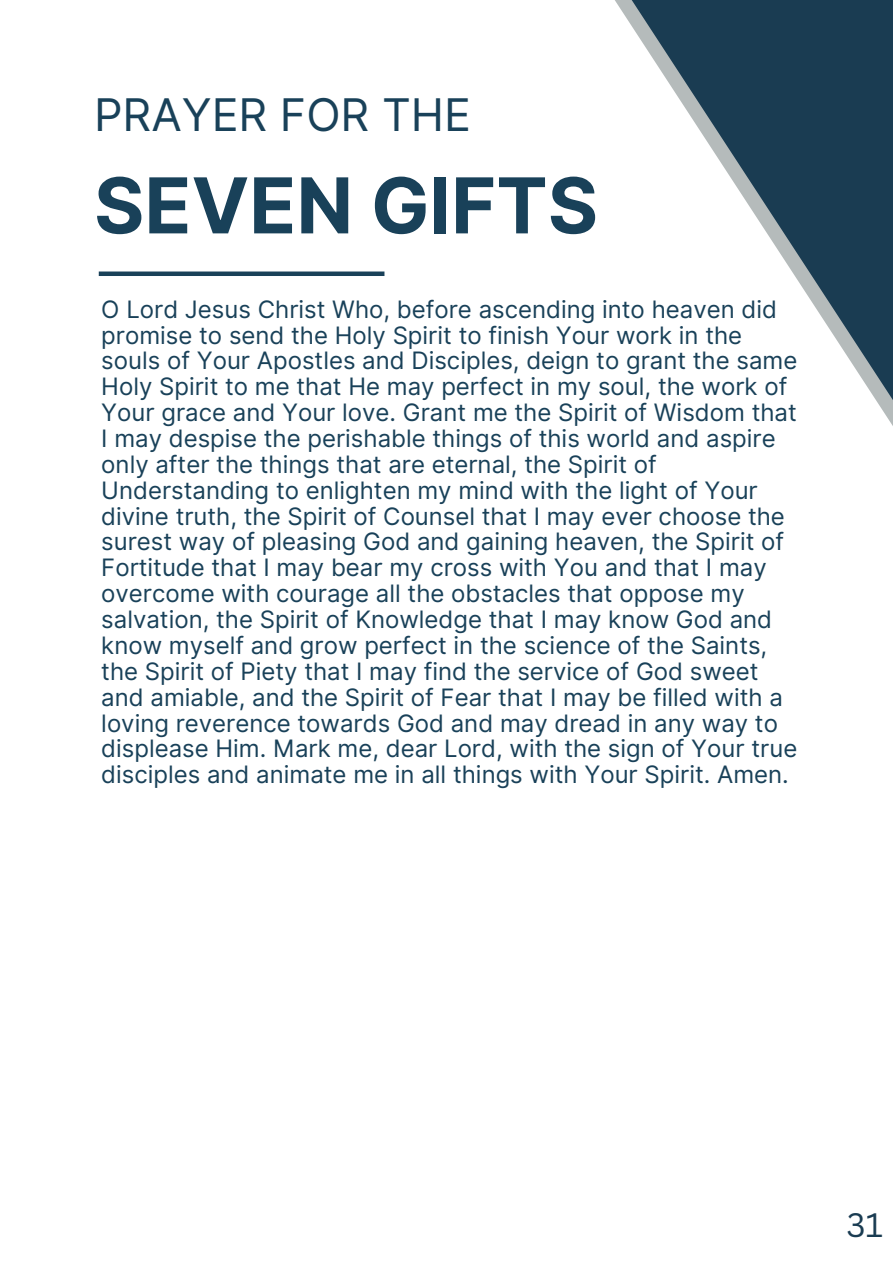
<style>
.page{position:relative;width:893px;height:1264px;background:#fff}
.page>*{position:absolute;margin:0;border:0;box-sizing:border-box;transform-origin:0 0}
.t1{font:700 76.95px "Inter";color:#194159}
.t2{font:45px "Inter";color:#194159}
.t3{font:33px "Canva Sans";color:#1a3c52}
.t4{font:24px/25.8px "Inter";color:#194159}
</style>
<div class="page">
<div style="left:99px;top:271px;width:285px;height:5px;background:#194159"></div>
<svg style="left:615px;top:0;width:277px;height:425px"></svg>
<p class="t2" style="left:94px;top:88px;width:378px">PRAYER FOR THE</p>
<p class="t1" style="left:94px;top:159px;width:505px">SEVEN GIFTS</p>
<p class="t4" style="left:101px;top:296px;width:697px">O Lord Jesus Christ Who, before ascending into heaven did promise to send the Holy Spirit to finish Your work in the souls of Your Apostles and Disciples, deign to grant the same Holy Spirit to me that He may perfect in my soul, the work of Your grace and Your love. Grant me the Spirit of Wisdom that I may despise the perishable things of this world and aspire only after the things that are eternal, the Spirit of Understanding to enlighten my mind with the light of Your divine truth, the Spirit of Counsel that I may ever choose the surest way of pleasing God and gaining heaven, the Spirit of Fortitude that I may bear my cross with You and that I may overcome with courage all the obstacles that oppose my salvation, the Spirit of Knowledge that I may know God and know myself and grow perfect in the science of the Saints, the Spirit of Piety that I may find the service of God sweet and amiable, and the Spirit of Fear that I may be filled with a loving reverence towards God and may dread in any way to displease Him. Mark me, dear Lord, with the sign of Your true disciples and animate me in all things with Your Spirit. Amen.</p>
<p class="t3" style="left:846px;top:1202px;width:38px">31</p>
</div>
